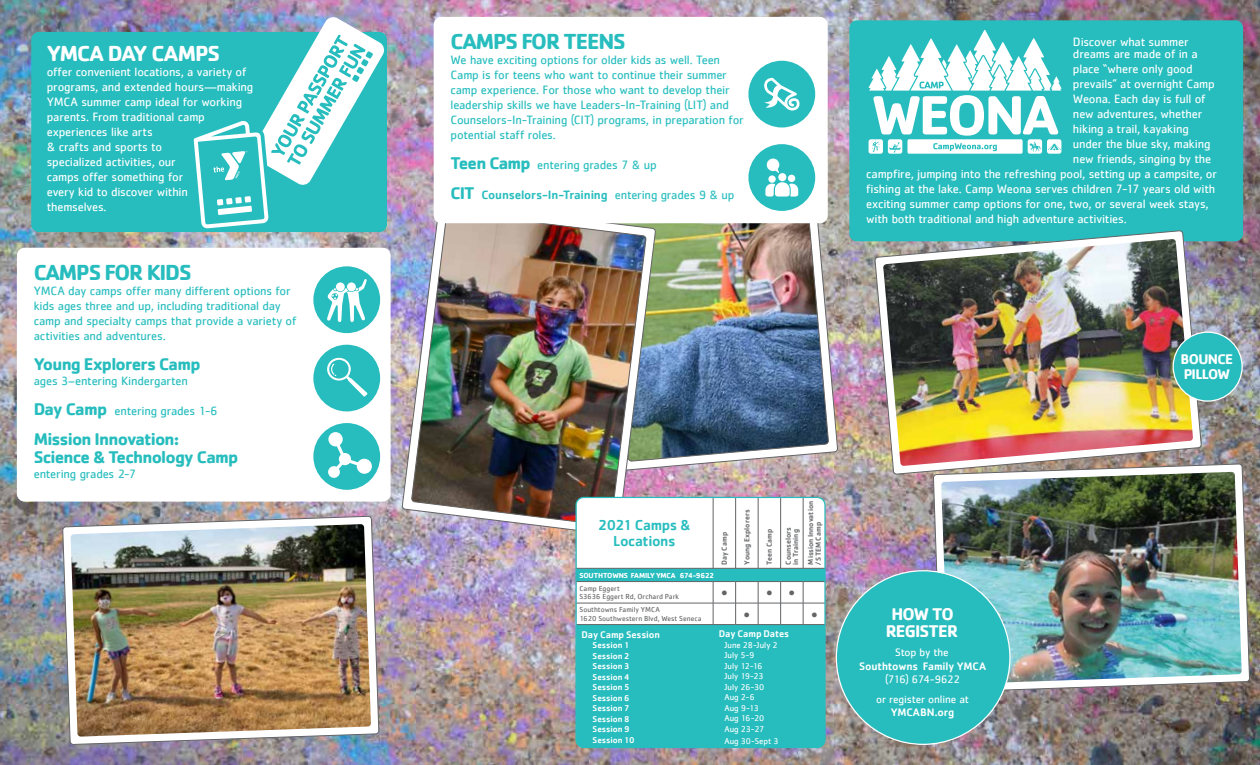
<style>
.page{position:relative;width:1260px;height:765px;background:#fff}
.page>*{position:absolute;margin:0;border:0;box-sizing:border-box;transform-origin:0 0}
.t1{font:700 22.5px "Cachet";letter-spacing:-.05em;color:#27bdbe}
.t2{font:700 22.5px "Cachet";letter-spacing:-.05em;color:#fff}
.t3{font:700 17.5px/17.5px "Cachet";letter-spacing:-.045em;color:#27bdbe}
.t4{font:700 17.5px/17.5px "Cachet";letter-spacing:-.05em;color:#fff;text-align:center}
.t5{font:500 15px/16.2px "Cachet";letter-spacing:-.025em;color:#27bdbe;text-align:center}
.t6{font:700 14.5px/14.5px "Cachet";letter-spacing:-.045em;color:#fff}
.t7{font:12.5px/15px "Cachet";letter-spacing:-.015em;color:#fff}
.t8{font:12.5px/15px "Cachet";letter-spacing:-.015em;color:#27bdbe}
.t9{font:500 12.5px "Cachet";letter-spacing:-.015em;color:#27bdbe}
.t10{font:11.25px/19.1px "Cachet";letter-spacing:-.015em;color:#fff;text-align:center}
.t11{font:500 11.25px "Cachet";letter-spacing:-.01em;color:#fff}
.t12{font:11px "Arial";color:#636466}
.t13{font:500 10px "Cachet";letter-spacing:-.005em;color:#fff}
.t14{font:8.75px/10.5px "Cachet";color:#fff}
.t15{font:500 8.75px/10.5px "Cachet";letter-spacing:-.005em;color:#fff}
.t16{font:7.5px/8.8px "Cachet";letter-spacing:.005em;color:#636466}
.t17{font:500 7.5px/7.5px "Cachet";letter-spacing:.005em;color:#636466}
.t18{font:700 7.5px "Cachet";letter-spacing:-.02em;color:#fff}
.s1{font-weight:700;font-size:17.5px}
.s2{font-weight:400}
</style>
<div class="page">
<img style="left:0;top:0;width:1260px;height:765px">
<div style="left:17px;top:248px;width:374px;height:254px;background:#fff;border-radius:8px"></div>
<div style="left:313px;top:266px;width:67px;height:67px;background:#27bdbe;border-radius:50%"></div>
<svg style="left:327px;top:279px;width:40px;height:43px"></svg>
<div style="left:313px;top:345px;width:67px;height:66px;background:#27bdbe;border-radius:50%"></div>
<svg style="left:327px;top:358px;width:40px;height:39px"></svg>
<img style="left:656px;top:144px;width:182px;height:326px">
<img style="left:656px;top:153px;width:173px;height:308px">
<img style="left:402px;top:202px;width:254px;height:333px">
<img style="left:411px;top:212px;width:235px;height:314px">
<div style="left:434px;top:17px;width:394px;height:206px;background:#fff;border-radius:8px"></div>
<div style="left:748px;top:61px;width:67px;height:67px;background:#27bdbe;border-radius:50%"></div>
<svg style="left:764px;top:78px;width:36px;height:33px"></svg>
<div style="left:748px;top:144px;width:67px;height:67px;background:#27bdbe;border-radius:50%"></div>
<svg style="left:767px;top:159px;width:12px;height:14px"></svg>
<div style="left:768px;top:175px;width:8px;height:8px;background:#fff;border-radius:50%"></div>
<div style="left:778px;top:173px;width:8px;height:8px;background:#fff;border-radius:50%"></div>
<div style="left:788px;top:175px;width:7px;height:7px;background:#fff;border-radius:50%"></div>
<svg style="left:765px;top:182px;width:33px;height:15px"></svg>
<img style="left:933px;top:464px;width:317px;height:228px">
<img style="left:941px;top:472px;width:301px;height:212px">
<div style="left:836px;top:571px;width:174px;height:173px;background:#27bdbe;border-radius:50%"></div>
<div style="left:849px;top:20px;width:394px;height:221px;background:#27bdbe;border-radius:8px"></div>
<svg style="left:869px;top:30px;width:193px;height:124px"></svg>
<img style="left:875px;top:231px;width:326px;height:243px">
<img style="left:883px;top:239px;width:310px;height:227px">
<div style="left:1173px;top:332px;width:69px;height:69px;background:#27bdbe;border-radius:50%"></div>
<div style="left:1173px;top:332px;width:70px;height:70px;border:1px solid #fff;border-radius:50%"></div>
<img style="left:63px;top:516px;width:316px;height:229px">
<img style="left:71px;top:524px;width:300px;height:213px">
<div style="left:313px;top:423px;width:67px;height:67px;background:#27bdbe;border-radius:50%"></div>
<svg style="left:328px;top:432px;width:44px;height:46px"></svg>
<div style="left:576px;top:497px;width:249px;height:251px;background:#fff;border-radius:8px"></div>
<svg style="left:576px;top:569px;width:249px;height:179px;background:#47c6c7"></svg>
<hr style="left:576px;top:603px;width:137px;height:1px;background:#636466">
<hr style="left:576px;top:497px;width:137px;height:1px;background:#ed1d24">
<hr style="left:576px;top:497px;width:1px;height:71px;background:#636466">
<hr style="left:576px;top:568px;width:137px;height:1px;background:#636466">
<hr style="left:713px;top:497px;width:1px;height:71px;background:#636466">
<hr style="left:735px;top:497px;width:1px;height:71px;background:#636466">
<hr style="left:758px;top:497px;width:1px;height:71px;background:#636466">
<hr style="left:780px;top:497px;width:1px;height:71px;background:#636466">
<hr style="left:803px;top:497px;width:1px;height:71px;background:#636466">
<hr style="left:576px;top:624px;width:137px;height:1px;background:#636466">
<hr style="left:576px;top:581px;width:137px;height:1px;background:#636466">
<svg style="left:713px;top:568px;width:111px;height:57px"></svg>
<div style="left:575px;top:497px;width:251px;height:251px;border:1px solid #27bdbe;border-radius:8px"></div>
<div style="left:31px;top:32px;width:356px;height:200px;background:#27bdbe;border-radius:8px"></div>
<svg style="left:194px;top:16px;width:191px;height:213px"></svg>
<h1 class="t2" style="left:47px;top:38px;width:175px">YMCA DAY CAMPS</h1>
<p class="t7" style="left:47px;top:64px;width:208px">offer convenient locations, a variety of programs, and extended hours—making<br>YMCA summer camp ideal for working parents. From traditional camp experiences like arts<br>&amp; crafts and sports to<br>specialized activities, our<br>camps offer something for<br>every kid to discover within<br>themselves.</p>
<h1 class="t1" style="left:34px;top:258px;width:159px">CAMPS FOR KIDS</h1>
<p class="t8" style="left:34px;top:283px;width:264px">YMCA day camps offer many different options for kids ages three and up, including traditional day camp and specialty camps that provide a variety of activities and adventures.</p>
<h2 class="t3" style="left:34px;top:355px;width:168px">Young Explorers Camp</h2>
<p class="t8" style="left:34px;top:373px;width:156px">ages 3–entering Kindergarten</p>
<p class="t8" style="left:34px;top:403px;width:186px"><span class="s1">Day Camp</span> entering grades 1-6</p>
<h2 class="t3" style="left:34px;top:430px;width:206px">Mission Innovation:<br>Science &amp; Technology Camp</h2>
<p class="t8" style="left:34px;top:466px;width:104px">entering grades 2-7</p>
<h1 class="t1" style="left:451px;top:27px;width:177px">CAMPS FOR TEENS</h1>
<p class="t8" style="left:451px;top:52px;width:295px">We have exciting options for older kids as well. Teen Camp is for teens who want to continue their summer camp experience. For those who want to develop their leadership skills we have Leaders-In-Training (LIT) and Counselors-In-Training (CIT) programs, in preparation for potential staff roles.</p>
<p class="t8" style="left:451px;top:157px;width:208px"><span class="s1">Teen Camp</span> entering grades 7 &amp; up</p>
<p class="t9" style="left:451px;top:188px;width:285px"><span class="s1">CIT</span> Counselors-In-Training <span class="s2">entering grades 9 &amp; up</span></p>
<p class="t7" style="left:1073px;top:35px;width:126px;line-height:12.5px">Discover what summer dreams are made of in a</p>
<p class="t7" style="left:1073px;top:62px;width:121px">place “where only good</p>
<p class="t7" style="left:1073px;top:77px;width:143px">prevails” at overnight Camp</p>
<p class="t7" style="left:1073px;top:92px;width:134px">Weona. Each day is full of</p>
<p class="t7" style="left:1073px;top:107px;width:131px">new adventures, whether</p>
<p class="t7" style="left:1073px;top:122px;width:117px">hiking a trail, kayaking</p>
<p class="t7" style="left:1073px;top:137px;width:139px">under the blue sky, making</p>
<p class="t7" style="left:1073px;top:152px;width:140px">new friends, singing by the</p>
<p class="t7" style="left:866px;top:167px;width:352px">campfire, jumping into the refreshing pool, setting up a campsite, or</p>
<p class="t7" style="left:866px;top:182px;width:351px">fishing at the lake. Camp Weona serves children 7-17 years old with</p>
<p class="t7" style="left:866px;top:197px;width:344px">exciting summer camp options for one, two, or several week stays,</p>
<p class="t7" style="left:866px;top:212px;width:262px">with both traditional and high adventure activities.</p>
<p class="t5" style="left:598px;top:516px;width:94px">2021 Camps &amp;<br>Locations</p>
<p class="t17" style="left:721px;top:565px;width:34px;rotate:-90deg">Day Camp</p>
<p class="t17" style="left:743px;top:565px;width:57px;rotate:-90deg">Young Explorers</p>
<p class="t17" style="left:766px;top:565px;width:37px;rotate:-90deg">Teen Camp</p>
<p class="t17" style="left:784px;top:565px;width:39px;rotate:-90deg">Counselors in Training</p>
<p class="t17" style="left:807px;top:565px;width:65px;rotate:-90deg">Mission Innovation / STEM Camp</p>
<p class="t18" style="left:579px;top:570px;width:136px">SOUTHTOWNS FAMILY YMCA 674-9622</p>
<p class="t16" style="left:579px;top:584px;width:101px">Camp Eggert<br>S3636 Eggert Rd, Orchard Park</p>
<p class="t12" style="left:721px;top:585px;width:8px">●</p>
<p class="t12" style="left:766px;top:585px;width:31px">● ●</p>
<p class="t16" style="left:579px;top:605px;width:124px">Southtowns Family YMCA<br>1620 Southwestern Blvd, West Seneca</p>
<p class="t12" style="left:744px;top:607px;width:8px">●</p>
<p class="t12" style="left:811px;top:607px;width:8px">●</p>
<p class="t13" style="left:581px;top:628px;width:80px">Day Camp Session</p>
<p class="t15" style="left:593px;top:640px;width:43px">Session 1<br>Session 2<br>Session 3<br>Session 4<br>Session 5<br>Session 6<br>Session 7<br>Session 8<br>Session 9<br>Session 10</p>
<p class="t13" style="left:719px;top:628px;width:72px">Day Camp Dates</p>
<p class="t14" style="left:724px;top:639px;width:55px">June 28-July 2<br>July 5-9<br>July 12-16<br>July 19-23<br>July 26-30<br>Aug 2-6<br>Aug 9-13<br>Aug 16-20<br>Aug 23-27</p>
<p class="t14" style="left:724px;top:735px;width:56px">Aug 30-Sept 3</p>
<h2 class="t4" style="left:886px;top:605px;width:74px">HOW TO<br>REGISTER</h2>
<p class="t10" style="left:895px;top:643px;width:55px">Stop by the</p>
<p class="t11" style="left:859px;top:659px;width:128px">Southtowns Family YMCA</p>
<p class="t10" style="left:876px;top:670px;width:94px">(716) 674-9622<br>or register online at</p>
<p class="t11" style="left:891px;top:705px;width:65px">YMCABN.org</p>
<p class="t6" style="left:1181px;top:352px;width:54px">BOUNCE<br>PILLOW</p>
</div>
